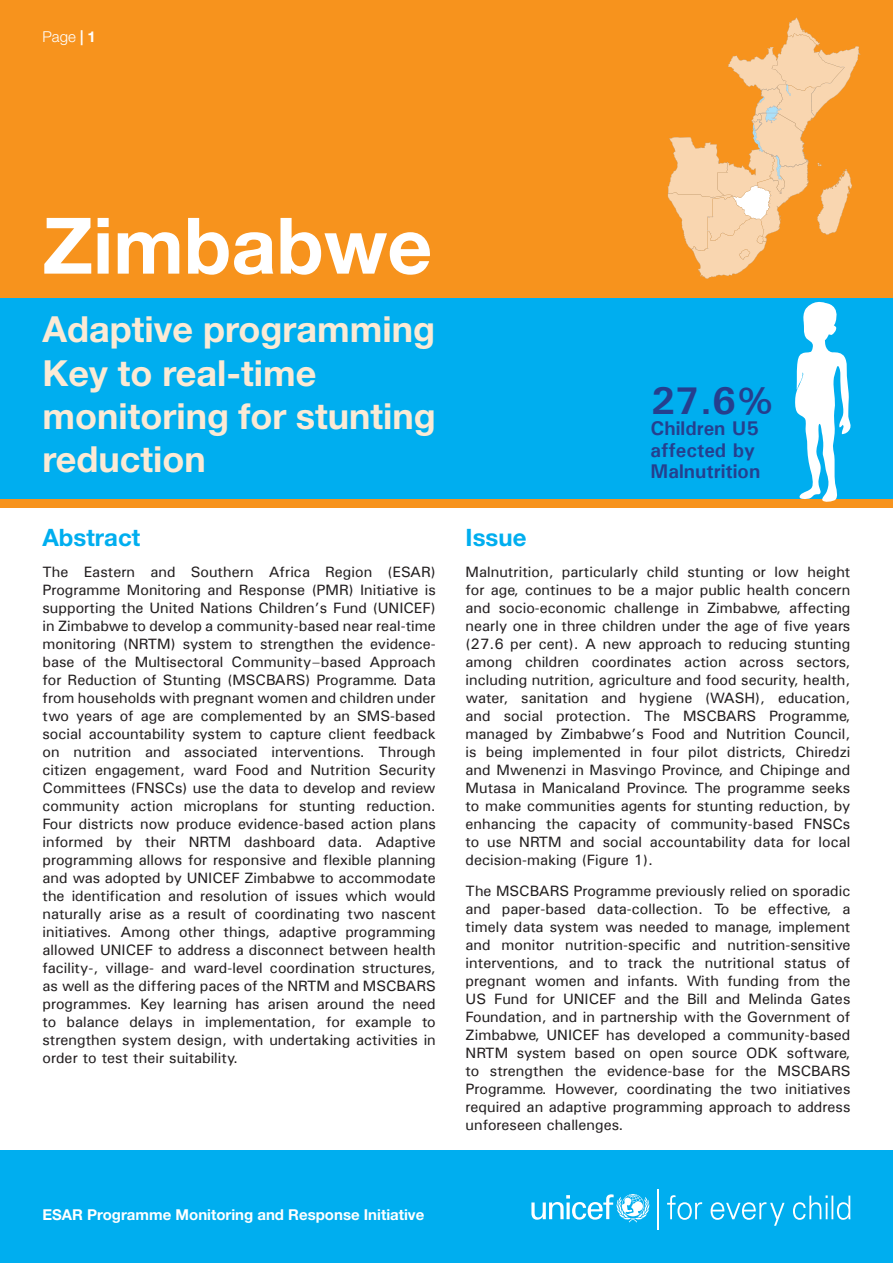
<style>
.page{position:relative;width:893px;height:1263px;background:#fff}
.page>*{position:absolute;margin:0;border:0;box-sizing:border-box;transform-origin:0 0}
.t1{font:700 78px "Helvetica Neue";color:#fff}
.t2{font:700 38.55px "Univers";color:#253f8e}
.t3{font:700 36px/43.2px "Helvetica Neue";color:#fbead5}
.t4{font:700 24px "Helvetica Neue";color:#00aeef}
.t5{font:700 19.8px/21px "Univers";color:#253f8e}
.t6{font:15px/18px "Univers";color:#231f20;text-align:justify}
.t7{font:700 15px "Helvetica Neue";color:#fff}
.t8{font:300 15px "Helvetica Neue";color:#fff}
.s1{font-weight:700}
</style>
<div class="page">
<div style="left:0;top:297px;width:893px;height:207px;background:#00aeef"></div>
<div style="left:0;top:0;width:893px;height:297px;background:#f7931d"></div>
<div style="left:0;top:1150px;width:893px;height:113px;background:#00aeef"></div>
<svg style="left:667px;top:1195px;width:183px;height:31px"></svg>
<svg style="left:531px;top:1194px;width:118px;height:28px"></svg>
<hr style="left:658px;top:1188px;width:1px;height:41px;background:#fff">
<div style="left:0;top:500px;width:893px;height:8px;background:#f7931d"></div>
<svg style="left:668px;top:17px;width:192px;height:262px"></svg>
<svg style="left:795px;top:301px;width:56px;height:201px"></svg>
<p class="t8" style="left:43px;top:27px;width:55px">Page <span class="s1">| 1</span></p>
<h1 class="t1" style="left:43px;top:198px;width:391px">Zimbabwe</h1>
<h3 class="t3" style="left:43px;top:307px;width:395px">Adaptive programming<br>Key to real-time monitoring for stunting reduction</h3>
<h3 class="t4" style="left:43px;top:523px;width:99px">Abstract</h3>
<p class="t6" style="left:43px;top:562px;width:395px">The Eastern and Southern Africa Region (ESAR)<br>Programme Monitoring and Response (PMR) Initiative is supporting the United Nations Children’s Fund (UNICEF) in Zimbabwe to develop a community-based near real-time monitoring (NRTM) system to strengthen the evidence&shy;base of the Multisectoral Community–based Approach for Reduction of Stunting (MSCBARS) Programme. Data from households with pregnant women and children under two years of age are complemented by an SMS-based social accountability system to capture client feedback on nutrition and associated interventions. Through citizen engagement, ward Food and Nutrition Security Committees (FNSCs) use the data to develop and review community action microplans for stunting reduction.<br>Four districts now produce evidence-based action plans informed by their NRTM dashboard data. Adaptive programming allows for responsive and flexible planning and was adopted by UNICEF Zimbabwe to accommodate the identification and resolution of issues which would naturally arise as a result of coordinating two nascent initiatives. Among other things, adaptive programming allowed UNICEF to address a disconnect between health facility-, village- and ward-level coordination structures, as well as the differing paces of the NRTM and MSCBARS programmes. Key learning has arisen around the need to balance delays in implementation, for example to strengthen system design, with undertaking activities in order to test their suitability.</p>
<h2 class="t2" style="left:651px;top:376px;width:125px">27.6%</h2>
<h3 class="t5" style="left:651px;top:418px;width:111px">Children U5 affected by<br>Malnutrition</h3>
<h3 class="t4" style="left:466px;top:523px;width:62px">Issue</h3>
<p class="t6" style="left:466px;top:562px;width:386px">Malnutrition, particularly child stunting or low height for age, continues to be a major public health concern and socio-economic challenge in Zimbabwe, affecting nearly one in three children under the age of five years (27.6 per cent). A new approach to reducing stunting among children coordinates action across sectors, including nutrition, agriculture and food security, health, water, sanitation and hygiene (WASH), education, and social protection. The MSCBARS Programme, managed by Zimbabwe’s Food and Nutrition Council, is being implemented in four pilot districts, Chiredzi and Mwenenzi in Masvingo Province, and Chipinge and Mutasa in Manicaland Province. The programme seeks to make communities agents for stunting reduction, by enhancing the capacity of community-based FNSCs to use NRTM and social accountability data for local decision-making (Figure 1).</p>
<p class="t6" style="left:466px;top:881px;width:386px">The MSCBARS Programme previously relied on sporadic and paper-based data-collection. To be effective, a timely data system was needed to manage, implement and monitor nutrition-specific and nutrition-sensitive interventions, and to track the nutritional status of pregnant women and infants. With funding from the US Fund for UNICEF and the Bill and Melinda Gates Foundation, and in partnership with the Government of Zimbabwe, UNICEF has developed a community-based NRTM system based on open source ODK software, to strengthen the evidence-base for the MSCBARS Programme. However, coordinating the two initiatives required an adaptive programming approach to address unforeseen challenges.</p>
<p class="t7" style="left:43px;top:1205px;width:383px">ESAR Programme Monitoring and Response Initiative</p>
</div>
